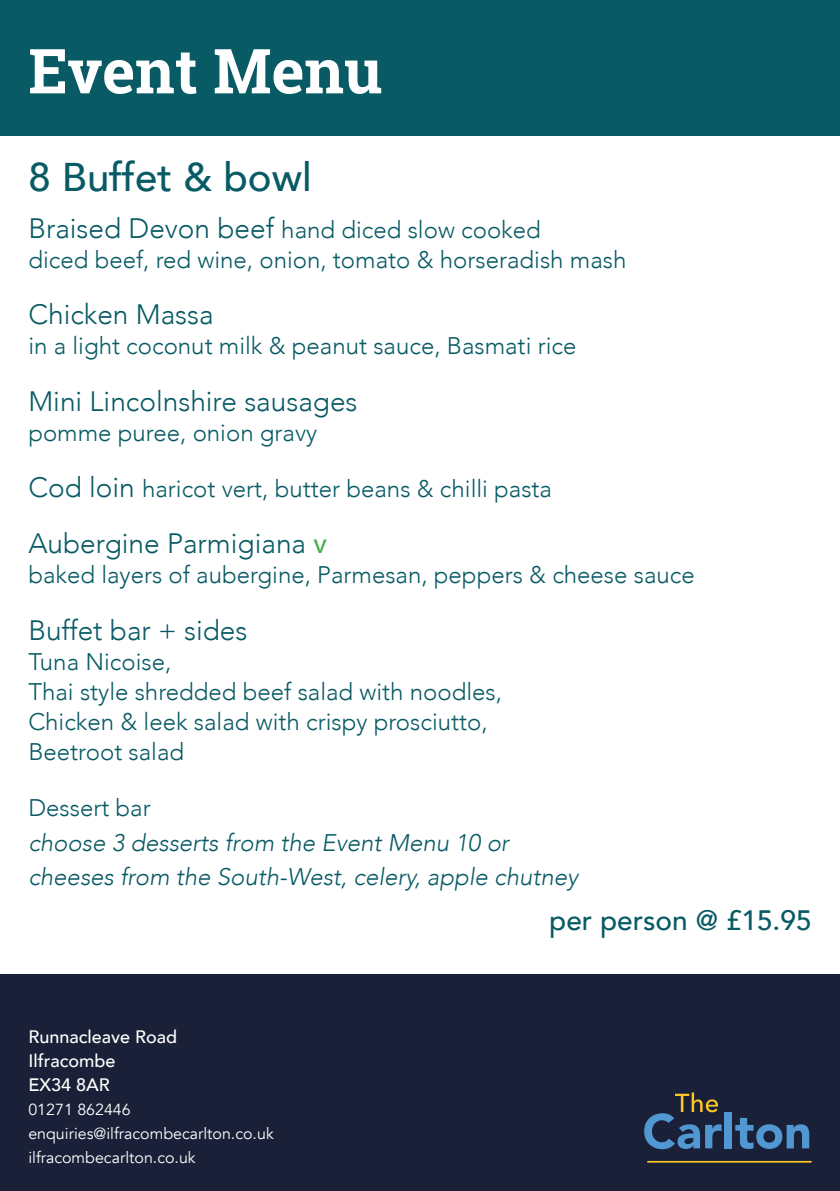
<style>
.page{position:relative;width:840px;height:1191px;background:#fff}
.page>*{position:absolute;margin:0;border:0;box-sizing:border-box;transform-origin:0 0}
.t1{font:700 62px "Roboto Slab";color:#fff}
.t2{font:500 40px "Avenir";color:#085a64}
.t3{font:300 28px "Avenir";color:#085a64}
.t4{font:500 28px "Avenir";color:#085a64}
.t5{font:300 24px "Avenir";color:#085a64}
.t6{font:italic 300 24px "Avenir";color:#085a64}
.t7{font:500 18px "Avenir";color:#fff}
.t8{font:16px "Avenir";color:#fff}
.s1{font-size:28px}
.s2{font-family:"Myriad Pro";font-weight:400;color:#40ae49}
</style>
<div class="page">
<div style="left:0;top:0;width:839px;height:135px;background:#085a64"></div>
<div style="left:0;top:975px;width:839px;height:216px;background:#1a2037"></div>
<svg style="left:644px;top:1092px;width:77px;height:57px"></svg>
<div style="left:724px;top:1111px;width:7px;height:37px;background:#5198d2"></div>
<svg style="left:735px;top:1118px;width:73px;height:31px"></svg>
<hr style="left:647px;top:1160px;width:164px;height:2px;background:#fec725">
<p class="t1" style="left:28px;top:28px;width:355px">Event Menu</p>
<p class="t2" style="left:28px;top:143px;width:285px">8 Buffet &amp; bowl</p>
<p class="t5" style="left:28px;top:215px;width:513px"><span class="s1">Braised Devon beef</span> hand diced slow cooked</p>
<p class="t5" style="left:28px;top:245px;width:599px">diced beef, red wine, onion, tomato &amp; horseradish mash</p>
<p class="t3" style="left:28px;top:298px;width:187px">Chicken Massa</p>
<p class="t5" style="left:28px;top:332px;width:549px">in a light coconut milk &amp; peanut sauce, Basmati rice</p>
<p class="t3" style="left:28px;top:384px;width:330px">Mini Lincolnshire sausages</p>
<p class="t5" style="left:28px;top:418px;width:290px">pomme puree, onion gravy</p>
<p class="t5" style="left:28px;top:474px;width:525px"><span class="s1">Cod loin</span> haricot vert, butter beans &amp; chilli pasta</p>
<p class="t3" style="left:28px;top:527px;width:300px">Aubergine Parmigiana <span class="s2">v</span></p>
<p class="t5" style="left:28px;top:561px;width:667px">baked layers of aubergine, Parmesan, peppers &amp; cheese sauce</p>
<p class="t3" style="left:28px;top:613px;width:220px">Buffet bar + sides</p>
<p class="t5" style="left:28px;top:647px;width:144px">Tuna Nicoise,</p>
<p class="t5" style="left:28px;top:677px;width:475px">Thai style shredded beef salad with noodles,</p>
<p class="t5" style="left:28px;top:707px;width:460px">Chicken &amp; leek salad with crispy prosciutto,</p>
<p class="t5" style="left:28px;top:737px;width:157px">Beetroot salad</p>
<p class="t5" style="left:28px;top:794px;width:124px">Dessert bar</p>
<p class="t6" style="left:28px;top:828px;width:482px">choose 3 desserts from the Event Menu 10 or</p>
<p class="t6" style="left:28px;top:862px;width:551px">cheeses from the South-West, celery, apple chutney</p>
<p class="t7" style="left:28px;top:1020px;width:150px">Runnacleave Road</p>
<p class="t7" style="left:28px;top:1044px;width:89px">Ilfracombe</p>
<p class="t7" style="left:28px;top:1068px;width:83px">EX34 8AR</p>
<p class="t8" style="left:28px;top:1099px;width:104px">01271 862446</p>
<p class="t8" style="left:28px;top:1123px;width:247px">enquiries@ilfracombecarlton.co.uk</p>
<p class="t8" style="left:28px;top:1147px;width:169px">ilfracombecarlton.co.uk</p>
<p class="t4" style="left:549px;top:895px;width:264px">per person @ £15.95</p>
</div>
